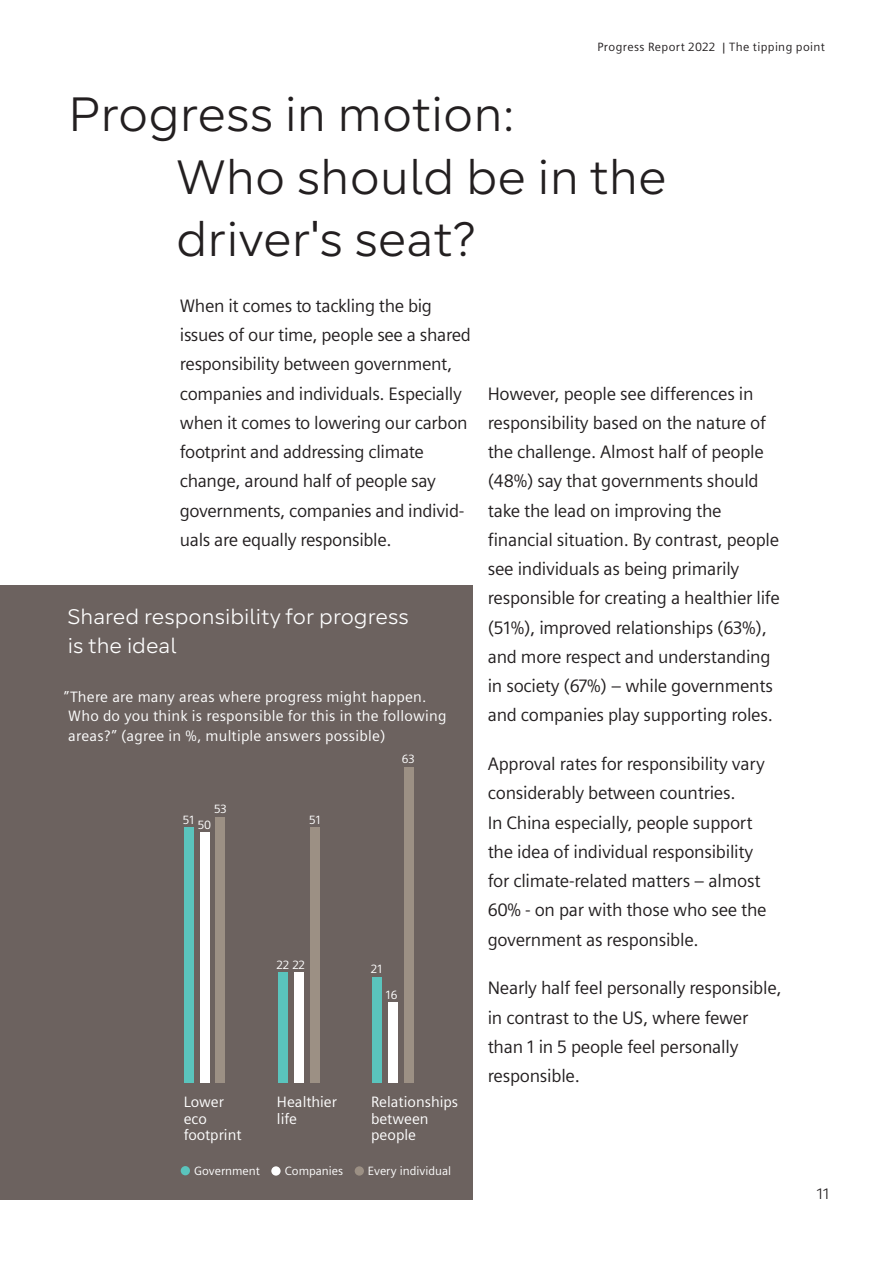
<style>
.page{position:relative;width:893px;height:1263px;background:#fff}
.page>*{position:absolute;margin:0;border:0;box-sizing:border-box;transform-origin:0 0}
._01__Introtext__18pt{font:48px/62.4px "Siemens Progress";color:#231f20}
._04__Body_text__10pt{font:21px "Siemens Progress";color:#fff}
._04__Body_text__10pt-2{font:18px/29.2px "Siemens Sans";letter-spacing:-.015em;color:#231f20}
._04__Body_text__10pt-3{font:15px/16.5px "Siemens Sans";letter-spacing:.015em;color:#fff}
._09__Page_numbers__1{font:15px "Siemens Progress";color:#231f20}
.t1{font:12px "Siemens Sans";color:#fff}
._09__Running_header{font:12px "Siemens Sans";letter-spacing:.03em;color:#231f20}
.s1{font-family:"Siemens Sans"}
</style>
<div class="page">
<div style="left:0;top:585px;width:472px;height:614px;background:#6c625f"></div>
<div style="left:216px;top:818px;width:9px;height:265px;background:#9c9084"></div>
<div style="left:200px;top:833px;width:9px;height:250px;background:#fff"></div>
<div style="left:184px;top:828px;width:9px;height:255px;background:#5ac4bd"></div>
<div style="left:310px;top:828px;width:9px;height:255px;background:#9c9084"></div>
<div style="left:294px;top:973px;width:10px;height:110px;background:#fff"></div>
<div style="left:278px;top:973px;width:10px;height:110px;background:#5ac4bd"></div>
<div style="left:404px;top:768px;width:9px;height:315px;background:#9c9084"></div>
<div style="left:388px;top:1003px;width:9px;height:80px;background:#fff"></div>
<div style="left:372px;top:978px;width:9px;height:105px;background:#5ac4bd"></div>
<div style="left:181px;top:1166px;width:9px;height:9px;background:#5ac4bd;border-radius:50%"></div>
<div style="left:271px;top:1166px;width:10px;height:9px;background:#fff;border-radius:50%"></div>
<div style="left:355px;top:1166px;width:9px;height:9px;background:#9c9084;border-radius:50%"></div>
<p class="_09__Running_header" style="left:597px;top:41px;width:229px">Progress Report 2022 | The tipping point</p>
<p class="_01__Introtext__18pt" style="left:176px;top:82px;width:492px;text-indent:-108px">Progress in motion:<br>Who should be in the driver<span class="s1">'</span>s seat?</p>
<p class="_04__Body_text__10pt-2" style="left:180px;top:291px;width:293px">When it comes to tackling the big issues of our time, people see a shared responsibility between government, companies and individuals. Especially when it comes to lowering our carbon footprint and addressing climate change, around half of people say governments, companies and individ&shy;uals are equally responsible.</p>
<p class="_04__Body_text__10pt" style="left:68px;top:603px;width:343px">Shared responsibility for progress</p>
<p class="_04__Body_text__10pt" style="left:68px;top:632px;width:110px">is the ideal</p>
<p class="_04__Body_text__10pt-3" style="left:64px;top:687px;width:384px;line-height:19.5px">”There are many areas where progress might happen.<br>Who do you think is responsible for this in the following areas?” (agree in %, multiple answers possible)</p>
<p class="t1" style="left:214px;top:802px;width:14px">53</p>
<p class="t1" style="left:183px;top:813px;width:13px">51</p>
<p class="t1" style="left:198px;top:818px;width:15px">50</p>
<p class="t1" style="left:309px;top:813px;width:13px">51</p>
<p class="t1" style="left:402px;top:752px;width:14px">63</p>
<p class="t1" style="left:277px;top:958px;width:30px">22 22</p>
<p class="t1" style="left:371px;top:962px;width:13px">21</p>
<p class="t1" style="left:386px;top:988px;width:13px">16</p>
<p class="_04__Body_text__10pt-3" style="left:184px;top:1094px;width:59px">Lower eco footprint</p>
<p class="_04__Body_text__10pt-3" style="left:277px;top:1094px;width:62px">Healthier life</p>
<p class="_04__Body_text__10pt-3" style="left:371px;top:1094px;width:89px">Relationships between people</p>
<p class="t1" style="left:194px;top:1164px;width:67px">Government</p>
<p class="t1" style="left:285px;top:1164px;width:60px">Companies</p>
<p class="t1" style="left:368px;top:1164px;width:85px">Every individual</p>
<p class="_04__Body_text__10pt-2" style="left:488px;top:379px;width:294px">However, people see differences in responsibility based on the nature of the challenge. Almost half of people (48%) say that governments should take the lead on improving the financial situation. By contrast, people see individuals as being primarily responsible for creating a healthier life (51%), improved relationships (63%), and more respect and understanding in society (67%) – while governments and companies play supporting roles.</p>
<p class="_04__Body_text__10pt-2" style="left:488px;top:749px;width:281px">Approval rates for responsibility vary considerably between countries.<br>In China especially, people support the idea of individual responsibility for climate-related matters – almost 60% - on par with those who see the government as responsible.</p>
<p class="_04__Body_text__10pt-2" style="left:488px;top:974px;width:295px">Nearly half feel personally responsible, in contrast to the US, where fewer than 1 in 5 people feel personally responsible.</p>
<p class="_09__Page_numbers__1" style="left:816px;top:1184px;width:14px">11</p>
</div>
